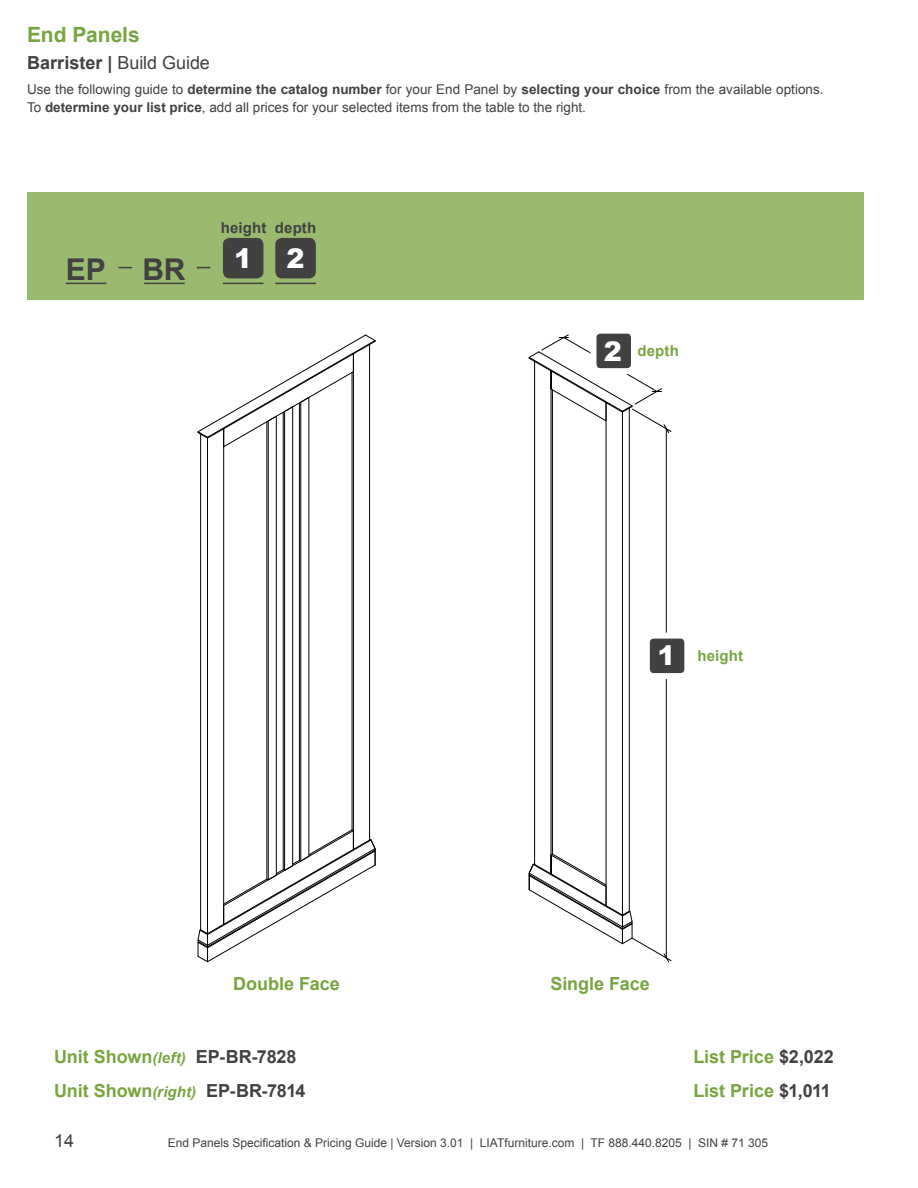
<style>
.page{position:relative;width:918px;height:1188px;background:#fff}
.page>*{position:absolute;margin:0;border:0;box-sizing:border-box;transform-origin:0 0}
.t1{font:700 30px "Arial";color:#414142}
.t2{font:900 27px "Arial";color:#fff}
.t3{font:700 21px "Arial";color:#78a440}
.t4{font:700 18px/34.2px "Arial";letter-spacing:-.005em;color:#414142}
.t5{font:700 18px "Arial";color:#78a440}
.t6{font:18px "Arial";color:#414142}
.t7{font:700 15px "Arial";letter-spacing:.01em;color:#78a440}
.t8{font:700 15px "Arial";letter-spacing:.01em;color:#414142}
.t9{font:13.5px/18px "Arial";color:#414142}
.t10{font:12px "Arial";color:#414142}
.s1{font-weight:400}
.s2{font-weight:700}
.s3{font-weight:900;font-size:27px;color:#fff}
.s4{color:#78a440}
.s5{font-style:italic;font-size:15px;color:#78a440}
.s6{color:#414142}
</style>
<div class="page">
<div style="left:27px;top:192px;width:837px;height:108px;background:#99ba6f"></div>
<svg style="left:119px;top:267px;width:13px;height:1px"></svg>
<div style="left:223px;top:238px;width:40px;height:40px;background:#414142;border-radius:7px"></div>
<hr style="left:223px;top:283px;width:40px;height:1px;background:#414142">
<div style="left:275px;top:238px;width:41px;height:40px;background:#414142;border-radius:7px"></div>
<hr style="left:275px;top:283px;width:41px;height:1px;background:#414142">
<svg style="left:197px;top:267px;width:13px;height:1px"></svg>
<svg style="left:528px;top:335px;width:143px;height:627px"></svg>
<div style="left:593px;top:331px;width:41px;height:40px;background:#414142;border-radius:7px"></div>
<div style="left:590px;top:328px;width:47px;height:46px;border:6px solid #fff;border-radius:7px"></div>
<div style="left:647px;top:636px;width:40px;height:40px;background:#414142;border-radius:7px"></div>
<div style="left:644px;top:633px;width:46px;height:46px;border:6px solid #fff;border-radius:7px"></div>
<svg style="left:197px;top:334px;width:179px;height:629px"></svg>
<hr style="left:66px;top:283px;width:40px;height:1px;background:#414142">
<hr style="left:144px;top:283px;width:41px;height:1px;background:#414142">
<h3 class="t3" style="left:27px;top:21px;width:114px">End Panels</h3>
<h3 class="t4" style="left:27px;top:46px;width:184px">Barrister | <span class="s1">Build Guide</span></h3>
<p class="t9" style="left:27px;top:80px;width:796px">Use the following guide to <span class="s2">determine the catalog number</span> for your End Panel by <span class="s2">selecting your choice</span> from the available options.<br>To <span class="s2">determine your list price</span>, add all prices for your selected items from the table to the right.</p>
<h1 class="t1" style="left:66px;top:249px;width:121px">EP BR</h1>
<p class="t8" style="left:221px;top:218px;width:47px">height</p>
<h2 class="t2" style="left:234px;top:239px;width:20px">1</h2>
<p class="t8" style="left:275px;top:218px;width:43px">depth</p>
<h2 class="t2" style="left:287px;top:239px;width:20px">2</h2>
<p class="t7" style="left:604px;top:341px;width:77px"><span class="s3">2</span> depth</p>
<p class="t7" style="left:657px;top:646px;width:87px"><span class="s3">1</span> height</p>
<h3 class="t5" style="left:233px;top:972px;width:108px">Double Face</h3>
<h3 class="t5" style="left:550px;top:972px;width:101px">Single Face</h3>
<h3 class="t4" style="left:54px;top:1040px;width:253px"><span class="s4">Unit Shown</span><span class="s5">(left)</span> EP-BR-7828<br><span class="s4">Unit Shown</span><span class="s5">(right)</span> EP-BR-7814</h3>
<h3 class="t5" style="left:693px;top:1044px;width:142px">List Price <span class="s6">$2,022</span></h3>
<h3 class="t5" style="left:693px;top:1078px;width:139px">List Price <span class="s6">$1,011</span></h3>
<h3 class="t6" style="left:54px;top:1129px;width:22px">14</h3>
<p class="t10" style="left:168px;top:1135px;width:602px">End Panels Specification &amp; Pricing Guide | Version 3.01 | LIATfurniture.com | TF 888.440.8205 | SIN # 71 305</p>
</div>
